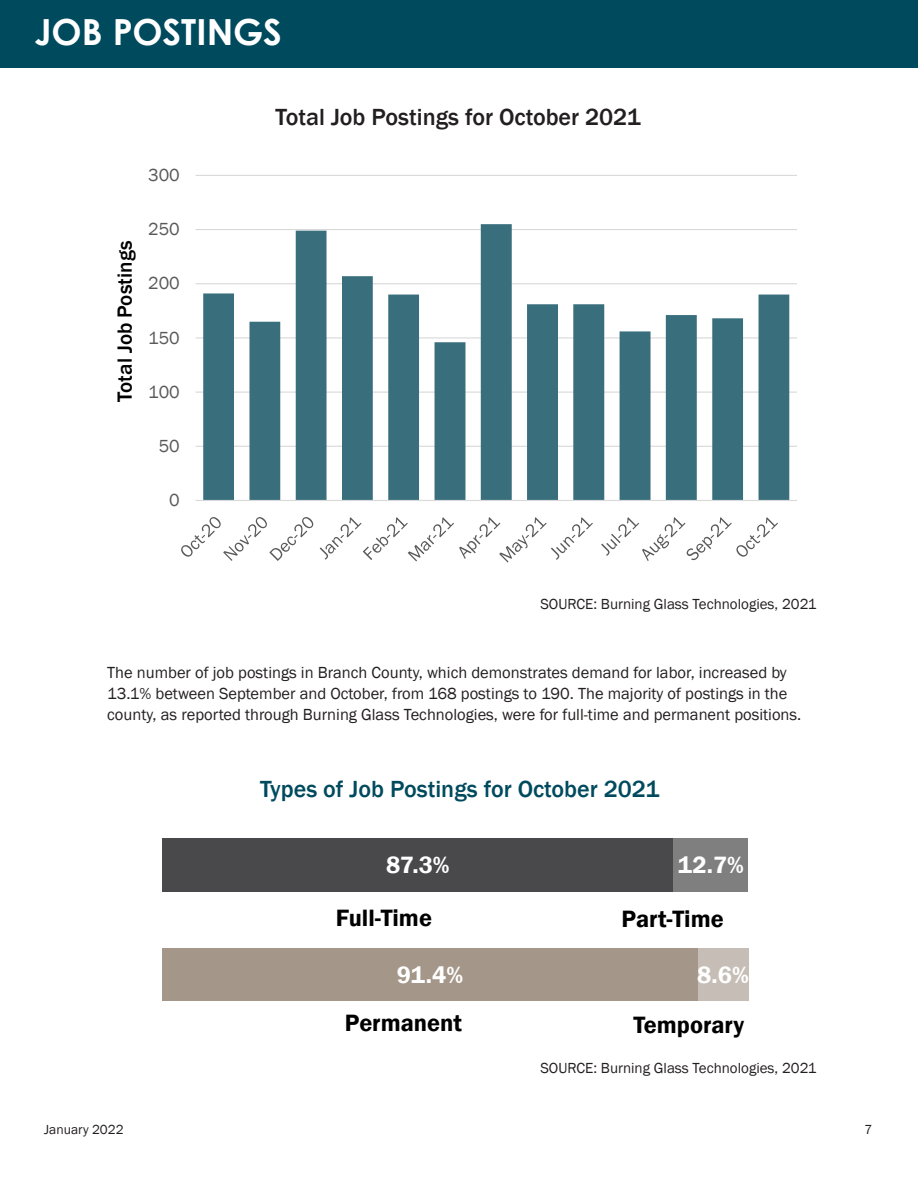
<style>
.page{position:relative;width:918px;height:1188px;background:#fff}
.page>*{position:absolute;margin:0;border:0;box-sizing:border-box;transform-origin:0 0}
.t1{font:700 36px "Century Gothic";color:#fff}
.t2{font:600 24.3px "Franklin Gothic";color:#000}
.t3{font:600 24.3px "Franklin Gothic";color:#fff}
.t4{font:500 24px "Franklin Gothic";color:#004a5e}
.t5{font:500 24px "Franklin Gothic";color:#231f20}
.t6{font:500 21px "Franklin Gothic";color:#000}
.t7{font:18px "Franklin Gothic";letter-spacing:.005em;color:#595959}
.Paragraph_Style_1{font:16.5px/21px "Franklin Gothic";color:#231f20}
.Paragraph_Style_1-2{font:15px "Franklin Gothic";color:#231f20}
.t8{font:13.5px "Franklin Gothic";color:#231f20}
</style>
<div class="page">
<div style="left:0;top:0;width:918px;height:68px;background:#004a5e"></div>
<hr style="left:195px;top:446px;width:602px;height:1px;background:#d9d9d9">
<hr style="left:195px;top:392px;width:602px;height:1px;background:#d9d9d9">
<hr style="left:195px;top:337px;width:602px;height:1px;background:#d9d9d9">
<hr style="left:195px;top:283px;width:602px;height:1px;background:#d9d9d9">
<hr style="left:195px;top:229px;width:602px;height:1px;background:#d9d9d9">
<hr style="left:195px;top:175px;width:602px;height:1px;background:#d9d9d9">
<svg style="left:203px;top:224px;width:586px;height:276px"></svg>
<hr style="left:195px;top:500px;width:602px;height:1px;background:#d9d9d9">
<svg style="left:181px;top:517px;width:132px;height:44px"></svg>
<svg style="left:320px;top:517px;width:273px;height:46px"></svg>
<svg style="left:601px;top:517px;width:177px;height:44px"></svg>
<div style="left:162px;top:838px;width:512px;height:53px;background:#49484a"></div>
<div style="left:674px;top:838px;width:74px;height:53px;background:#7f7f7f"></div>
<div style="left:162px;top:949px;width:536px;height:52px;background:#a49688"></div>
<div style="left:698px;top:949px;width:50px;height:52px;background:#c6beb6"></div>
<p class="t1" style="left:34px;top:5px;width:249px">JOB POSTINGS</p>
<p class="t7" style="left:148px;top:164px;width:33px">300</p>
<p class="t6" style="left:112px;top:402px;width:162px;rotate:-90deg">Total Job Postings</p>
<p class="t7" style="left:148px;top:218px;width:33px">250</p>
<p class="t7" style="left:148px;top:272px;width:33px">200</p>
<p class="t7" style="left:148px;top:326px;width:33px">150</p>
<p class="t7" style="left:148px;top:381px;width:33px">100</p>
<p class="t7" style="left:159px;top:435px;width:23px">50</p>
<p class="t7" style="left:169px;top:489px;width:12px">0</p>
<p class="t5" style="left:276px;top:102px;width:367px">Total Job Postings for October 2021</p>
<p class="Paragraph_Style_1-2" style="left:540px;top:594px;width:278px">SOURCE: Burning Glass Technologies, 2021</p>
<p class="Paragraph_Style_1" style="left:107px;top:662px;width:696px">The number of job postings in Branch County, which demonstrates demand for labor, increased by<br>13.1% between September and October, from 168 postings to 190. The majority of postings in the county, as reported through Burning Glass Technologies, were for full-time and permanent positions.</p>
<p class="t4" style="left:260px;top:774px;width:401px">Types of Job Postings for October 2021</p>
<p class="t3" style="left:386px;top:850px;width:65px">87.3%</p>
<p class="t3" style="left:678px;top:850px;width:68px">12.7%</p>
<p class="t2" style="left:336px;top:903px;width:98px">Full-Time</p>
<p class="t2" style="left:621px;top:904px;width:104px">Part-Time</p>
<p class="t3" style="left:397px;top:960px;width:68px">91.4%</p>
<p class="t3" style="left:697px;top:960px;width:53px">8.6%</p>
<p class="t2" style="left:345px;top:1008px;width:119px">Permanent</p>
<p class="t2" style="left:633px;top:1010px;width:112px">Temporary</p>
<p class="Paragraph_Style_1-2" style="left:540px;top:1059px;width:278px">SOURCE: Burning Glass Technologies, 2021</p>
<p class="t8" style="left:44px;top:1122px;width:81px">January 2022</p>
<p class="t8" style="left:864px;top:1122px;width:9px">7</p>
</div>
